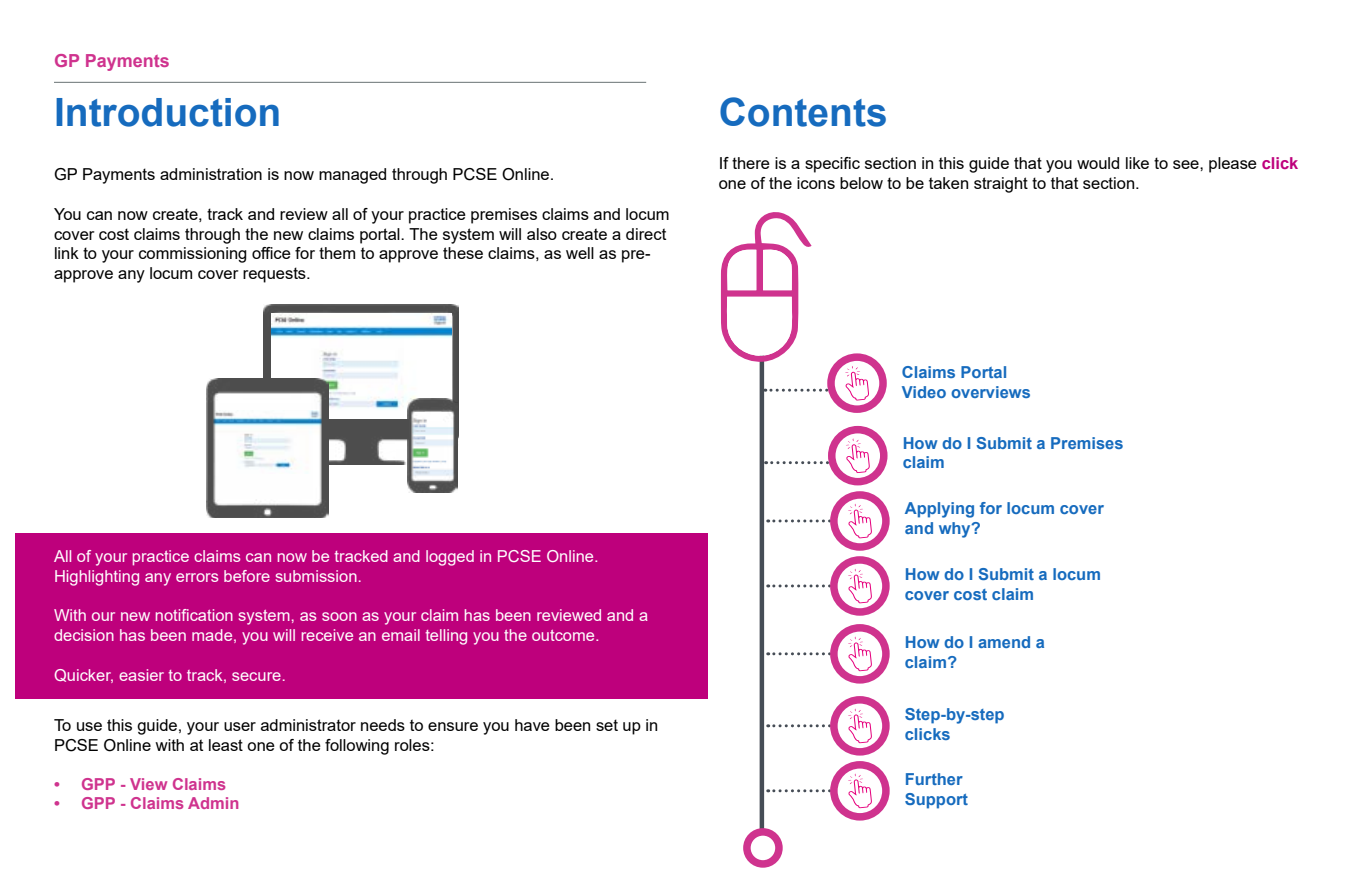
<style>
.page{position:relative;width:1365px;height:893px;background:#fff}
.page>*{position:absolute;margin:0;border:0;box-sizing:border-box;transform-origin:0 0}
.t1{font:700 39px "Arial";color:#166bbe}
.t2{font:700 18px "Arial";color:#cf338e}
.t3{font:16.5px/19.8px "Arial";color:#000}
.t4{font:16.5px/19.8px "Arial";color:#fff}
.t5{font:700 16.5px/19.8px "Arial";color:#166bbe}
.t6{font:700 16.5px "Arial";color:#cf338e}
.s1{font-weight:700;color:#be007c}
</style>
<div class="page">
<svg style="left:831px;top:357px;width:52px;height:52px"></svg>
<div style="left:827px;top:353px;width:60px;height:60px;border:8px solid #cf338e;border-radius:50%"></div>
<hr style="left:760px;top:302px;width:4px;height:546px;background:#464d56">
<hr style="left:54px;top:82px;width:592px;height:1px;background:#687273">
<img style="left:264px;top:305px;width:195px;height:160px">
<img style="left:271px;top:313px;width:180px;height:106px">
<img style="left:206px;top:379px;width:123px;height:139px">
<img style="left:407px;top:398px;width:51px;height:94px">
<div style="left:15px;top:533px;width:693px;height:166px;background:#be007c"></div>
<svg style="left:721px;top:212px;width:148px;height:189px"></svg>
<div style="left:747px;top:832px;width:32px;height:32px;background:#fff;border-radius:50%"></div>
<div style="left:743px;top:828px;width:40px;height:40px;border:8px solid #cf338e;border-radius:50%"></div>
<svg style="left:832px;top:430px;width:52px;height:52px"></svg>
<div style="left:828px;top:426px;width:60px;height:59px;border:8px solid #cf338e;border-radius:50%"></div>
<svg style="left:766px;top:438px;width:104px;height:35px"></svg>
<svg style="left:834px;top:765px;width:52px;height:52px"></svg>
<div style="left:830px;top:761px;width:60px;height:60px;border:8px solid #cf338e;border-radius:50%"></div>
<svg style="left:768px;top:773px;width:104px;height:35px"></svg>
<svg style="left:834px;top:700px;width:52px;height:52px"></svg>
<div style="left:830px;top:696px;width:60px;height:60px;border:8px solid #cf338e;border-radius:50%"></div>
<svg style="left:768px;top:709px;width:104px;height:34px"></svg>
<svg style="left:834px;top:560px;width:52px;height:52px"></svg>
<div style="left:830px;top:556px;width:60px;height:60px;border:8px solid #cf338e;border-radius:50%"></div>
<svg style="left:768px;top:569px;width:104px;height:34px"></svg>
<svg style="left:834px;top:495px;width:52px;height:52px"></svg>
<div style="left:830px;top:491px;width:60px;height:60px;border:8px solid #cf338e;border-radius:50%"></div>
<svg style="left:768px;top:504px;width:104px;height:34px"></svg>
<svg style="left:834px;top:628px;width:52px;height:52px"></svg>
<div style="left:830px;top:624px;width:60px;height:60px;border:8px solid #cf338e;border-radius:50%"></div>
<svg style="left:768px;top:637px;width:104px;height:34px"></svg>
<p class="t2" style="left:54px;top:48px;width:117px">GP Payments</p>
<h1 class="t1" style="left:54px;top:85px;width:229px">Introduction</h1>
<p class="t3" style="left:54px;top:164px;width:502px">GP Payments administration is now managed through PCSE Online.</p>
<p class="t3" style="left:54px;top:204px;width:617px">You can now create, track and review all of your practice premises claims and locum cover cost claims through the new claims portal. The system will also create a direct link to your commissioning office for them to approve these claims, as well as pre&shy;approve any locum cover requests.</p>
<p class="t4" style="left:54px;top:546px;width:546px">All of your practice claims can now be tracked and logged in PCSE Online.<br>Highlighting any errors before submission.</p>
<p class="t4" style="left:54px;top:605px;width:596px">With our new notification system, as soon as your claim has been reviewed and a decision has been made, you will receive an email telling you the outcome.</p>
<p class="t4" style="left:54px;top:665px;width:234px">Quicker, easier to track, secure.</p>
<p class="t3" style="left:54px;top:716px;width:606px">To use this guide, your user administrator needs to ensure you have been set up in<br>PCSE Online with at least one of the following roles:</p>
<p class="t6" style="left:54px;top:772px;width:174px">• GPP - View Claims</p>
<p class="t6" style="left:54px;top:792px;width:187px">• GPP - Claims Admin</p>
<h1 class="t1" style="left:719px;top:85px;width:170px">Contents</h1>
<p class="t3" style="left:719px;top:154px;width:581px">If there is a specific section in this guide that you would like to see, please <span class="s1">click </span>one of the icons below to be taken straight to that section.</p>
<p class="t5" style="left:902px;top:363px;width:131px">Claims Portal<br>Video overviews</p>
<p class="t5" style="left:903px;top:433px;width:222px">How do I Submit a Premises claim</p>
<p class="t5" style="left:905px;top:498px;width:200px">Applying for locum cover and why?</p>
<p class="t5" style="left:905px;top:565px;width:198px">How do I Submit a locum cover cost claim</p>
<p class="t5" style="left:905px;top:632px;width:142px">How do I amend a claim?</p>
<p class="t5" style="left:905px;top:704px;width:101px">Step-by-step clicks</p>
<p class="t5" style="left:905px;top:769px;width:65px">Further<br>Support</p>
</div>
